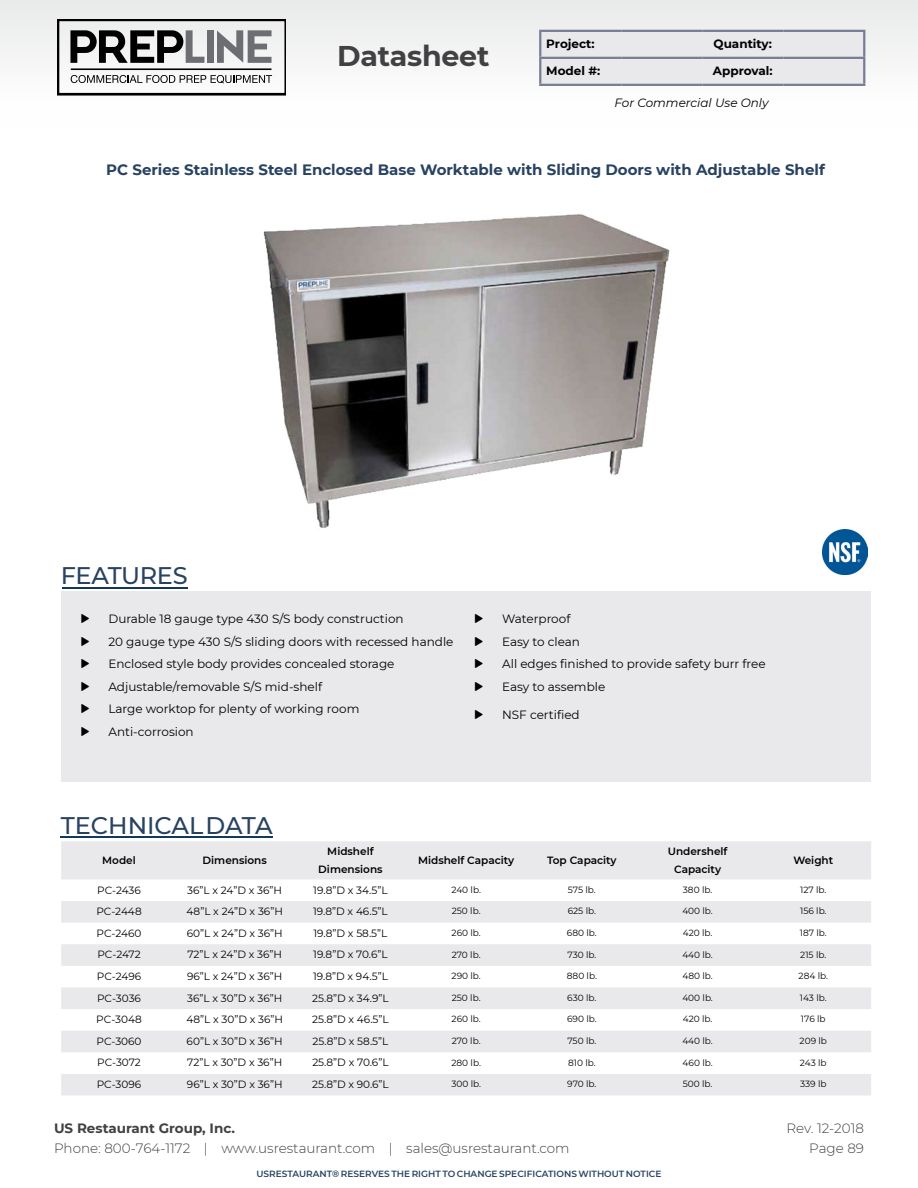
<style>
.page{position:relative;width:918px;height:1188px;background:#fff}
.page>*{position:absolute;margin:0;border:0;box-sizing:border-box;transform-origin:0 0}
.t1{font:700 28.5px "Montserrat";letter-spacing:-.01em;color:#414042}
.t2{font:500 24px "Montserrat";letter-spacing:-.015em;color:#284262}
.t3{font:700 15px "Montserrat";color:#284262}
.t4{font:300 13.5px/19.5px "Montserrat";color:#414042;text-align:right}
.t5{font:700 13.5px "Montserrat";color:#414042}
.t6{font:12px/22.5px "Montserrat";color:#000}
.t7{font:700 12px "Montserrat";color:#000}
.t8{font:italic 12px "Montserrat";color:#000}
.t9{font:10.5px "Montserrat";color:#000}
.t10{font:600 10.5px/18px "Montserrat";color:#000;text-align:center}
.t11{font:9px "Montserrat";color:#000}
.t12{font:600 9px "Montserrat";color:#284262}
</style>
<div class="page">
<hr style="left:61px;top:836px;width:212px;height:2px;background:#133a5b">
<hr style="left:62px;top:587px;width:125px;height:2px;background:#133a5b">
<img style="left:263px;top:214px;width:407px;height:314px">
<svg style="left:61px;top:841px;width:810px;height:254px;fill:#e9e9ec"></svg>
<div style="left:0;top:0;width:918px;height:127px;background:linear-gradient(to right,#f6f6f7,#f6f6f6)"></div>
<div style="left:541px;top:32px;width:322px;height:52px;background:#e9e9ec"></div>
<hr style="left:539px;top:30px;width:82px;height:2px;background:#777d95">
<hr style="left:539px;top:32px;width:2px;height:25px;background:#777d95">
<hr style="left:621px;top:30px;width:81px;height:2px;background:#777d95">
<hr style="left:702px;top:30px;width:81px;height:2px;background:#777d95">
<hr style="left:783px;top:30px;width:82px;height:2px;background:#777d95">
<hr style="left:863px;top:32px;width:2px;height:25px;background:#777d95">
<hr style="left:539px;top:57px;width:82px;height:2px;background:#777d95">
<hr style="left:539px;top:59px;width:2px;height:25px;background:#777d95">
<hr style="left:621px;top:57px;width:81px;height:2px;background:#777d95">
<hr style="left:702px;top:57px;width:81px;height:2px;background:#777d95">
<hr style="left:783px;top:57px;width:82px;height:2px;background:#777d95">
<hr style="left:863px;top:59px;width:2px;height:25px;background:#777d95">
<hr style="left:539px;top:84px;width:82px;height:2px;background:#777d95">
<hr style="left:621px;top:84px;width:81px;height:2px;background:#777d95">
<hr style="left:702px;top:84px;width:81px;height:2px;background:#777d95">
<hr style="left:783px;top:84px;width:82px;height:2px;background:#777d95">
<svg style="left:58px;top:20px;width:228px;height:76px"></svg>
<img style="left:822px;top:530px;width:46px;height:45px">
<div style="left:61px;top:591px;width:810px;height:191px;background:#e9e9ec"></div>
<h1 class="t1" style="left:337px;top:36px;width:154px">Datasheet</h1>
<p class="t7" style="left:546px;top:35px;width:50px">Project:</p>
<p class="t7" style="left:714px;top:35px;width:60px">Quantity:</p>
<p class="t7" style="left:546px;top:62px;width:55px">Model #:</p>
<p class="t7" style="left:713px;top:62px;width:61px">Approval:</p>
<p class="t8" style="left:615px;top:95px;width:156px">For Commercial Use Only</p>
<h3 class="t3" style="left:106px;top:159px;width:720px">PC Series Stainless Steel Enclosed Base Worktable with Sliding Doors with Adjustable Shelf</h3>
<h2 class="t2" style="left:61px;top:559px;width:128px">FEATURES</h2>
<p class="t6" style="left:108px;top:607px;width:347px">Durable 18 gauge type 430 S/S body construction<br>20 gauge type 430 S/S sliding doors with recessed handle Enclosed style body provides concealed storage Adjustable/removable S/S mid-shelf<br>Large worktop for plenty of working room<br>Anti-corrosion</p>
<p class="t6" style="left:502px;top:607px;width:265px">Waterproof<br>Easy to clean<br>All edges finished to provide safety burr free<br>Easy to assemble</p>
<p class="t6" style="left:502px;top:703px;width:79px">NSF certified</p>
<h2 class="t2" style="left:61px;top:808px;width:214px">TECHNICAL DATA</h2>
<p class="t10" style="left:102px;top:851px;width:35px">Model</p>
<p class="t10" style="left:203px;top:851px;width:66px">Dimensions</p>
<p class="t10" style="left:318px;top:842px;width:66px">Midshelf<br>Dimensions</p>
<p class="t10" style="left:418px;top:851px;width:98px">Midshelf Capacity</p>
<p class="t10" style="left:547px;top:851px;width:71px">Top Capacity</p>
<p class="t10" style="left:668px;top:842px;width:61px">Undershelf<br>Capacity</p>
<p class="t10" style="left:793px;top:851px;width:41px">Weight</p>
<p class="t9" style="left:97px;top:883px;width:45px">PC-2436</p>
<p class="t9" style="left:187px;top:883px;width:96px">36”L x 24”D x 36”H</p>
<p class="t9" style="left:313px;top:883px;width:76px">19.8”D x 34.5”L</p>
<p class="t11" style="left:451px;top:883px;width:31px">240 lb.</p>
<p class="t11" style="left:568px;top:883px;width:29px">575 lb.</p>
<p class="t11" style="left:683px;top:883px;width:31px">380 lb.</p>
<p class="t11" style="left:800px;top:883px;width:28px">127 lb.</p>
<p class="t9" style="left:96px;top:904px;width:47px">PC-2448</p>
<p class="t9" style="left:187px;top:904px;width:98px">48”L x 24”D x 36”H</p>
<p class="t9" style="left:313px;top:904px;width:76px">19.8”D x 46.5”L</p>
<p class="t11" style="left:452px;top:905px;width:30px">250 lb.</p>
<p class="t11" style="left:568px;top:905px;width:30px">625 lb.</p>
<p class="t11" style="left:682px;top:905px;width:32px">400 lb.</p>
<p class="t11" style="left:800px;top:905px;width:28px">156 lb.</p>
<p class="t9" style="left:97px;top:926px;width:46px">PC-2460</p>
<p class="t9" style="left:187px;top:926px;width:97px">60”L x 24”D x 36”H</p>
<p class="t9" style="left:313px;top:926px;width:76px">19.8”D x 58.5”L</p>
<p class="t11" style="left:452px;top:927px;width:31px">260 lb.</p>
<p class="t11" style="left:567px;top:927px;width:31px">680 lb.</p>
<p class="t11" style="left:683px;top:927px;width:31px">420 lb.</p>
<p class="t11" style="left:800px;top:927px;width:28px">187 lb.</p>
<p class="t9" style="left:97px;top:947px;width:45px">PC-2472</p>
<p class="t9" style="left:187px;top:947px;width:96px">72”L x 24”D x 36”H</p>
<p class="t9" style="left:313px;top:947px;width:76px">19.8”D x 70.6”L</p>
<p class="t11" style="left:452px;top:948px;width:30px">270 lb.</p>
<p class="t11" style="left:567px;top:948px;width:30px">730 lb.</p>
<p class="t11" style="left:682px;top:948px;width:32px">440 lb.</p>
<p class="t11" style="left:800px;top:948px;width:28px">215 lb.</p>
<p class="t9" style="left:97px;top:969px;width:46px">PC-2496</p>
<p class="t9" style="left:187px;top:969px;width:97px">96”L x 24”D x 36”H</p>
<p class="t9" style="left:313px;top:969px;width:76px">19.8”D x 94.5”L</p>
<p class="t11" style="left:452px;top:970px;width:31px">290 lb.</p>
<p class="t11" style="left:567px;top:970px;width:32px">880 lb.</p>
<p class="t11" style="left:682px;top:970px;width:32px">480 lb.</p>
<p class="t11" style="left:799px;top:970px;width:31px">284 lb.</p>
<p class="t9" style="left:97px;top:991px;width:45px">PC-3036</p>
<p class="t9" style="left:187px;top:991px;width:97px">36”L x 30”D x 36”H</p>
<p class="t9" style="left:312px;top:991px;width:78px">25.8”D x 34.9”L</p>
<p class="t11" style="left:452px;top:991px;width:30px">250 lb.</p>
<p class="t11" style="left:567px;top:991px;width:31px">630 lb.</p>
<p class="t11" style="left:682px;top:991px;width:32px">400 lb.</p>
<p class="t11" style="left:800px;top:991px;width:28px">143 lb.</p>
<p class="t9" style="left:96px;top:1012px;width:47px">PC-3048</p>
<p class="t9" style="left:186px;top:1012px;width:98px">48”L x 30”D x 36”H</p>
<p class="t9" style="left:312px;top:1012px;width:78px">25.8”D x 46.5”L</p>
<p class="t11" style="left:452px;top:1013px;width:31px">260 lb.</p>
<p class="t11" style="left:567px;top:1013px;width:31px">690 lb.</p>
<p class="t11" style="left:683px;top:1013px;width:31px">420 lb.</p>
<p class="t11" style="left:801px;top:1013px;width:26px">176 lb</p>
<p class="t9" style="left:96px;top:1034px;width:47px">PC-3060</p>
<p class="t9" style="left:187px;top:1034px;width:98px">60”L x 30”D x 36”H</p>
<p class="t9" style="left:313px;top:1034px;width:77px">25.8”D x 58.5”L</p>
<p class="t11" style="left:452px;top:1035px;width:30px">270 lb.</p>
<p class="t11" style="left:567px;top:1035px;width:30px">750 lb.</p>
<p class="t11" style="left:682px;top:1035px;width:32px">440 lb.</p>
<p class="t11" style="left:800px;top:1035px;width:29px">209 lb</p>
<p class="t9" style="left:97px;top:1055px;width:45px">PC-3072</p>
<p class="t9" style="left:187px;top:1055px;width:96px">72”L x 30”D x 36”H</p>
<p class="t9" style="left:312px;top:1055px;width:78px">25.8”D x 70.6”L</p>
<p class="t11" style="left:451px;top:1056px;width:31px">280 lb.</p>
<p class="t11" style="left:568px;top:1056px;width:29px">810 lb.</p>
<p class="t11" style="left:683px;top:1056px;width:32px">460 lb.</p>
<p class="t11" style="left:800px;top:1056px;width:28px">243 lb</p>
<p class="t9" style="left:97px;top:1077px;width:46px">PC-3096</p>
<p class="t9" style="left:187px;top:1077px;width:97px">96”L x 30”D x 36”H</p>
<p class="t9" style="left:312px;top:1077px;width:78px">25.8”D x 90.6”L</p>
<p class="t11" style="left:451px;top:1078px;width:31px">300 lb.</p>
<p class="t11" style="left:567px;top:1078px;width:31px">970 lb.</p>
<p class="t11" style="left:683px;top:1078px;width:31px">500 lb.</p>
<p class="t11" style="left:800px;top:1078px;width:28px">339 lb</p>
<p class="t5" style="left:54px;top:1119px;width:183px">US Restaurant Group, Inc.</p>
<p class="t4" style="left:54px;top:1138px;width:517px">Phone: 800-764-1172 | www.usrestaurant.com | sales@usrestaurant.com</p>
<p class="t4" style="left:787px;top:1118px;width:79px">Rev. 12-2018<br>Page 89</p>
<p class="t12" style="left:256px;top:1168px;width:406px">USRESTAURANT® RESERVES THE RIGHT TO CHANGE SPECIFICATIONS WITHOUT NOTICE</p>
</div>
